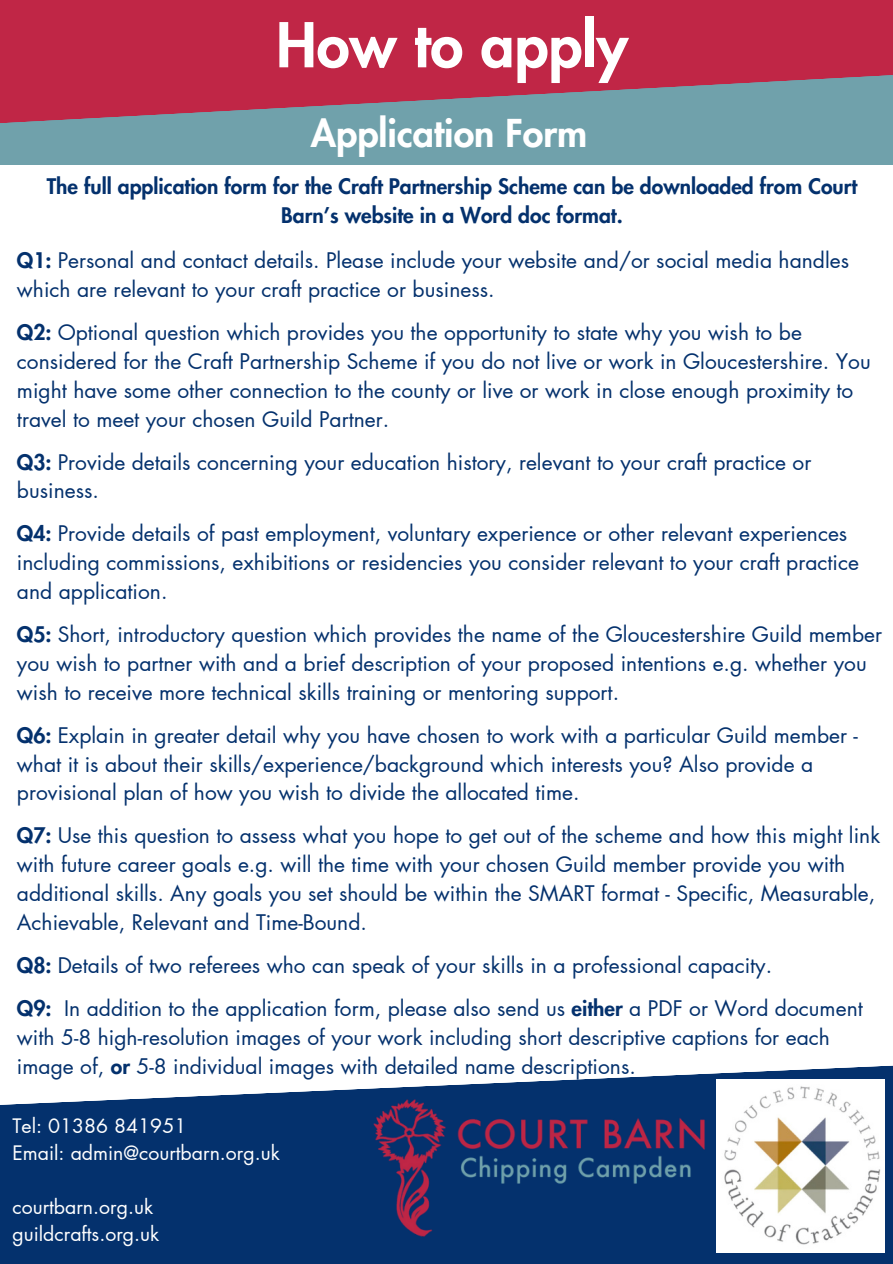
<style>
.page{position:relative;width:893px;height:1264px;background:#fff}
.page>*{position:absolute;margin:0;border:0;box-sizing:border-box;transform-origin:0 0}
.t1{font:800 60px "Futura LT Pro";color:#fff}
.t2{font:800 37.5px "Futura LT Pro";color:#fff}
.t3{font:21px/28.8px "Futura LT Pro";color:#04316d}
.t4{font:800 21px/28.8px "Futura LT Pro";color:#04316d;text-align:center}
.t5{font:19.5px "Futura LT Pro";color:#fff}
.s1{font-weight:800}
</style>
<div class="page">
<div style="left:0;top:71px;width:892px;height:93px;background:#70a1ab"></div>
<svg style="left:0;top:0;width:892px;height:123px;fill:#c02646"></svg>
<svg style="left:0;top:1065px;width:892px;height:198px;fill:#04316d"></svg>
<img style="left:373px;top:1097px;width:336px;height:141px">
<img style="left:716px;top:1079px;width:168px;height:172px">
<h3 class="t1" style="left:276px;top:18px;width:353px">How to apply</h3>
<h2 class="t2" style="left:311px;top:116px;width:278px">Application Form</h2>
<p class="t4" style="left:47px;top:172px;width:812px">The full application form for the Craft Partnership Scheme can be downloaded from Court<br>Barn’s website in a Word doc format.</p>
<p class="t3" style="left:17px;top:247px;width:833px"><span class="s1">Q1:</span> Personal and contact details. Please include your website and/or social media handles which are relevant to your craft practice or business.</p>
<p class="t3" style="left:17px;top:319px;width:855px"><span class="s1">Q2:</span> Optional question which provides you the opportunity to state why you wish to be considered for the Craft Partnership Scheme if you do not live or work in Gloucestershire. You might have some other connection to the county or live or work in close enough proximity to travel to meet your chosen Guild Partner.</p>
<p class="t3" style="left:17px;top:448px;width:796px"><span class="s1">Q3:</span> Provide details concerning your education history, relevant to your craft practice or business.</p>
<p class="t3" style="left:17px;top:520px;width:843px"><span class="s1">Q4:</span> Provide details of past employment, voluntary experience or other relevant experiences including commissions, exhibitions or residencies you consider relevant to your craft practice and application.</p>
<p class="t3" style="left:17px;top:620px;width:866px"><span class="s1">Q5:</span> Short, introductory question which provides the name of the Gloucestershire Guild member you wish to partner with and a brief description of your proposed intentions e.g. whether you wish to receive more technical skills training or mentoring support.</p>
<p class="t3" style="left:17px;top:721px;width:842px"><span class="s1">Q6:</span> Explain in greater detail why you have chosen to work with a particular Guild member - what it is about their skills/experience/background which interests you? Also provide a provisional plan of how you wish to divide the allocated time.</p>
<p class="t3" style="left:17px;top:822px;width:864px"><span class="s1">Q7:</span> Use this question to assess what you hope to get out of the scheme and how this might link with future career goals e.g. will the time with your chosen Guild member provide you with additional skills. Any goals you set should be within the SMART format - Specific, Measurable, Achievable, Relevant and Time-Bound.</p>
<p class="t3" style="left:17px;top:951px;width:756px"><span class="s1">Q8:</span> Details of two referees who can speak of your skills in a professional capacity.</p>
<p class="t3" style="left:17px;top:994px;width:847px"><span class="s1">Q9:</span> In addition to the application form, please also send us <span class="s1">either</span> a PDF or Word document with 5-8 high-resolution images of your work including short descriptive captions for each image of, <span class="s1">or</span> 5-8 individual images with detailed name descriptions.</p>
<p class="t5" style="left:12px;top:1116px;width:175px">Tel: 01386 841951</p>
<p class="t5" style="left:12px;top:1143px;width:269px">Email: admin@courtbarn.org.uk</p>
<p class="t5" style="left:12px;top:1197px;width:142px">courtbarn.org.uk</p>
<p class="t5" style="left:12px;top:1224px;width:148px">guildcrafts.org.uk</p>
</div>
